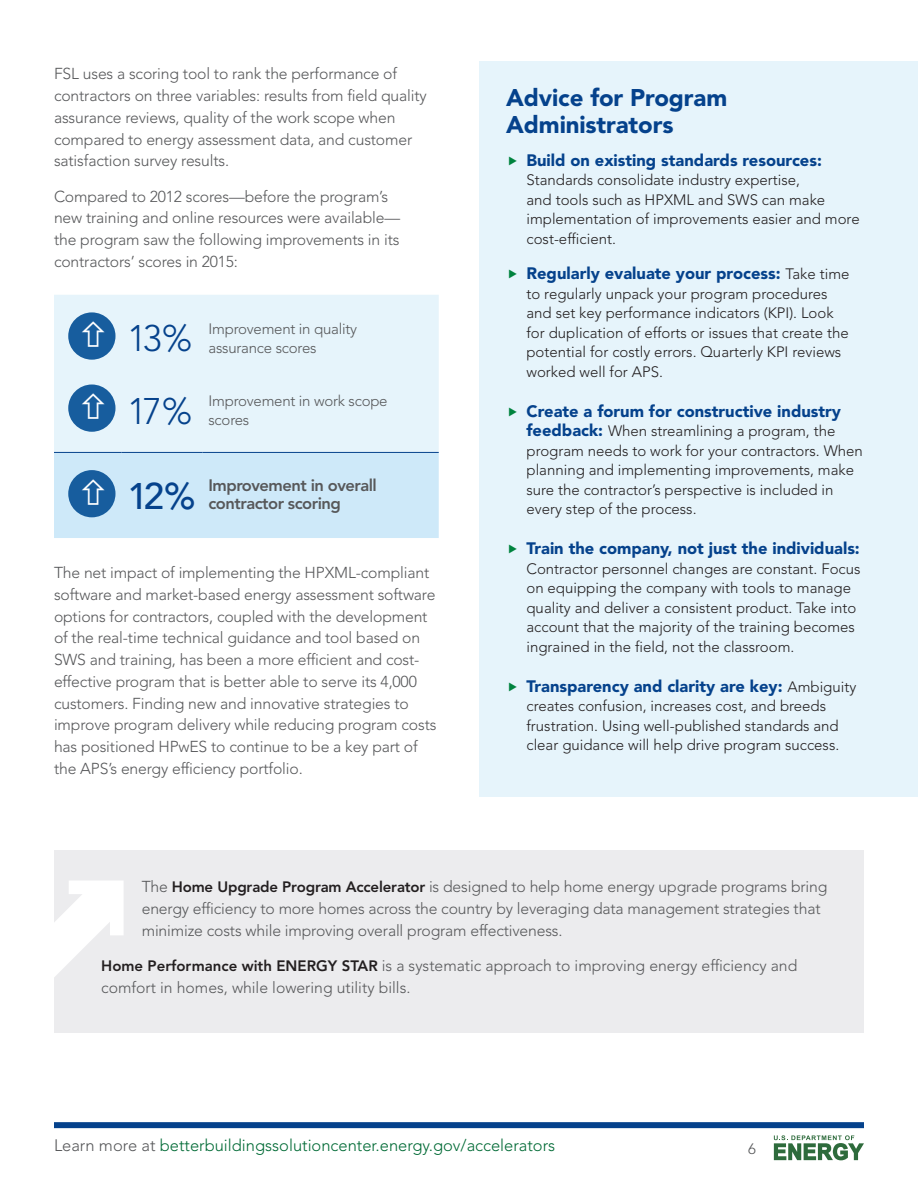
<style>
.page{position:relative;width:918px;height:1188px;background:#fff}
.page>*{position:absolute;margin:0;border:0;box-sizing:border-box;transform-origin:0 0}
.Bulleted_List{font:300 36.75px "Avenir LT Std";color:#05428c}
.Bulleted_List-2{font:500 36.75px "Avenir LT Std";color:#05428c}
.H1__span_cols{font:900 24px/27px "Avenir LT Std";letter-spacing:-.005em;color:#05428c}
.t1{font:900 16.5px "Avenir LT Std";color:#05428c}
.t2{font:300 16.5px "Avenir LT Std";color:#006a35}
.Bulleted_List-3{font:800 16.5px/18.8px "Avenir LT Std";letter-spacing:-.03em;color:#57585a}
.Body_Text{font:300 15.75px/21.8px "Avenir LT Std";letter-spacing:-.01em;color:#57585a}
.t3{font:300 15px/19.5px "Avenir LT Std";color:#231f20}
.Bulleted_List-4{font:300 15px/18.8px "Avenir LT Std";letter-spacing:-.015em;color:#57585a}
.s1{font-weight:300;font-size:15px;color:#231f20}
.s2{font-weight:900;font-size:16.5px;color:#05428c}
.s3{font-weight:800;font-size:15px;color:#231f20}
.s4{color:#57585a}
</style>
<div class="page">
<div style="left:54px;top:1122px;width:810px;height:6px;background:#05428c"></div>
<svg style="left:774px;top:1135px;width:90px;height:25px"></svg>
<div style="left:479px;top:61px;width:439px;height:735px;background:#e6f4fb"></div>
<div style="left:54px;top:850px;width:810px;height:183px;background:#ececee"></div>
<svg style="left:54px;top:881px;width:70px;height:96px"></svg>
<div style="left:54px;top:295px;width:385px;height:157px;background:#e6f4fb"></div>
<div style="left:68px;top:312px;width:48px;height:48px;background:#175d9e;border-radius:50%"></div>
<div style="left:68px;top:385px;width:48px;height:47px;background:#175d9e;border-radius:50%"></div>
<div style="left:54px;top:452px;width:385px;height:86px;background:#cee9f9"></div>
<p class="Body_Text" style="left:54px;top:63px;width:374px">FSL uses a scoring tool to rank the performance of contractors on three variables: results from field quality assurance reviews, quality of the work scope when compared to energy assessment data, and customer satisfaction survey results.</p>
<p class="Body_Text" style="left:54px;top:185px;width:348px">Compared to 2012 scores—before the program’s new training and online resources were available— the program saw the following improvements in its contractors’ scores in 2015:</p>
<p class="Bulleted_List" style="left:128px;top:317px;width:66px">13%</p>
<p class="Bulleted_List-4" style="left:208px;top:319px;width:150px">Improvement in quality assurance scores</p>
<p class="Bulleted_List" style="left:128px;top:389px;width:66px">17%</p>
<p class="Bulleted_List-4" style="left:208px;top:391px;width:181px">Improvement in work scope scores</p>
<p class="Bulleted_List-2" style="left:128px;top:475px;width:69px">12%</p>
<p class="Bulleted_List-3" style="left:208px;top:476px;width:170px">Improvement in overall contractor scoring</p>
<p class="Body_Text" style="left:54px;top:562px;width:384px">The net impact of implementing the HPXML-compliant software and market-based energy assessment software options for contractors, coupled with the development of the real-time technical guidance and tool based on SWS and training, has been a more efficient and cost&shy;effective program that is better able to serve its 4,000 customers. Finding new and innovative strategies to improve program delivery while reducing program costs has positioned HPwES to continue to be a key part of the APS’s energy efficiency portfolio.</p>
<p class="H1__span_cols" style="left:506px;top:84px;width:223px">Advice for Program<br>Administrators</p>
<p class="t1" style="left:526px;top:150px;width:297px">Build on existing standards resources:</p>
<p class="t3" style="left:526px;top:171px;width:335px">Standards consolidate industry expertise,<br>and tools such as HPXML and SWS can make implementation of improvements easier and more cost-efficient.</p>
<p class="t1" style="left:526px;top:264px;width:324px">Regularly evaluate your process: <span class="s1">Take time</span></p>
<p class="t3" style="left:527px;top:284px;width:324px">to regularly unpack your program procedures and set key performance indicators (KPI). Look for duplication of efforts or issues that create the potential for costly errors. Quarterly KPI reviews worked well for APS.</p>
<p class="t1" style="left:526px;top:401px;width:316px">Create a forum for constructive industry</p>
<p class="t3" style="left:526px;top:421px;width:338px"><span class="s2">feedback:</span> When streamlining a program, the program needs to work for your contractors. When planning and implementing improvements, make sure the contractor’s perspective is included in every step of the process.</p>
<p class="t1" style="left:526px;top:539px;width:335px">Train the company, not just the individuals:</p>
<p class="t3" style="left:526px;top:559px;width:336px">Contractor personnel changes are constant. Focus on equipping the company with tools to manage quality and deliver a consistent product. Take into account that the majority of the training becomes ingrained in the field, not the classroom.</p>
<p class="t1" style="left:526px;top:676px;width:331px">Transparency and clarity are key: <span class="s1">Ambiguity</span></p>
<p class="t3" style="left:527px;top:696px;width:314px">creates confusion, increases cost, and breeds frustration. Using well-published standards and clear guidance will help drive program success.</p>
<p class="Body_Text" style="left:142px;top:876px;width:687px">The <span class="s3">Home Upgrade Program Accelerator</span> is designed to help home energy upgrade programs bring energy efficiency to more homes across the country by leveraging data management strategies that minimize costs while improving overall program effectiveness.</p>
<p class="Body_Text" style="left:101px;top:955px;width:698px"><span class="s3">Home Performance with ENERGY STAR</span> is a systematic approach to improving energy efficiency and comfort in homes, while lowering utility bills.</p>
<p class="t2" style="left:54px;top:1136px;width:503px"><span class="s4">Learn more at</span> betterbuildingssolutioncenter.energy.gov/accelerators</p>
<p class="Bulleted_List-4" style="left:748px;top:1139px;width:9px">6</p>
</div>
